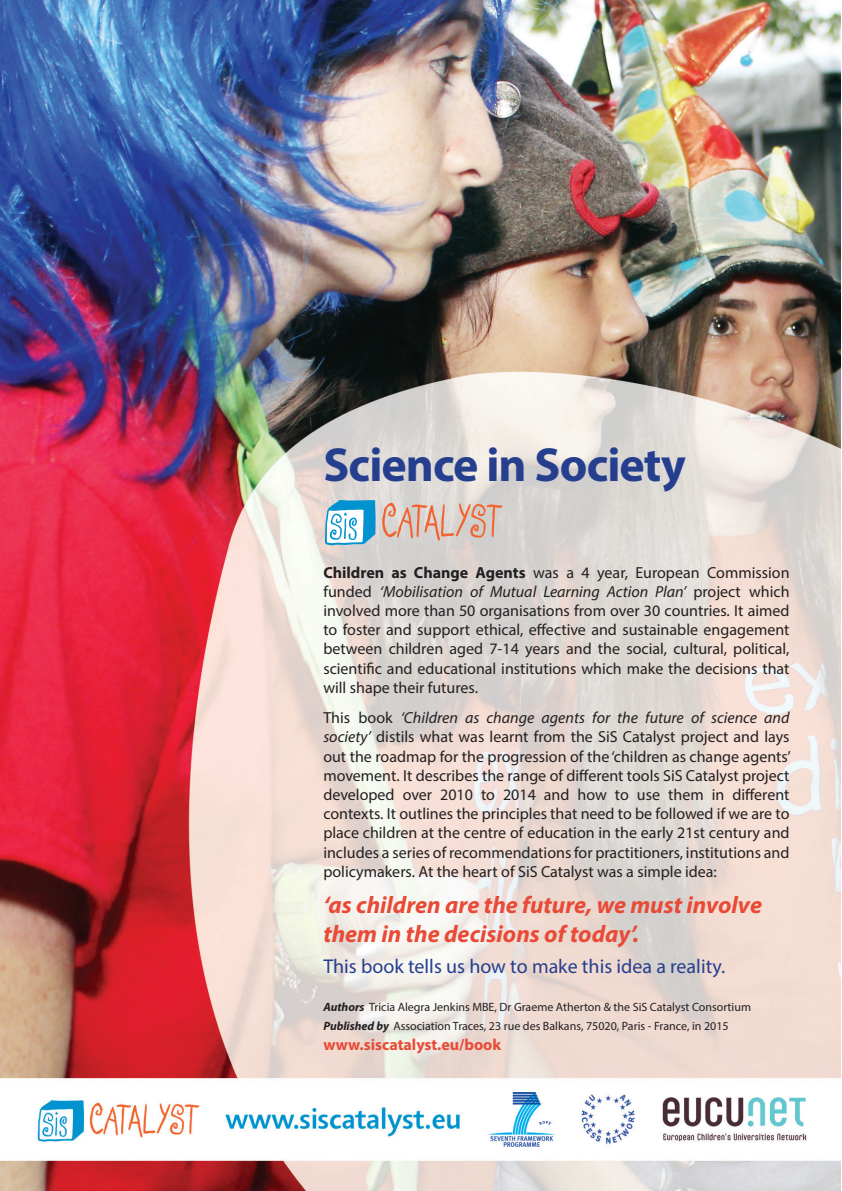
<style>
.page{position:relative;width:842px;height:1191px;background:#fff}
.page>*{position:absolute;margin:0;border:0;box-sizing:border-box;transform-origin:0 0}
.t1{font:700 48px "Myriad Pro";letter-spacing:-.02em;color:#253f8e}
.t2{font:italic 700 24px/28.8px "Myriad Pro";color:#e84a36}
.t3{font:20px "Myriad Pro";color:#253f8e}
.t4{font:16px/19.2px "Myriad Pro";color:#231f20;text-align:justify}
.t5{font:700 16px "Myriad Pro";color:#e84a36}
.t6{font:12px/19.2px "Myriad Pro";color:#231f20}
.s1{font-weight:700}
.s2{font-style:italic}
.s3{font-weight:700;font-style:italic}
</style>
<div class="page">
<img style="left:0;top:1px;width:840px;height:1190px">
<svg style="left:382px;top:503px;width:121px;height:37px;background:#dcbaac"></svg>
<svg style="left:325px;top:500px;width:51px;height:45px"></svg>
<h1 class="t1" style="left:323px;top:434px;width:364px">Science in Society</h1>
<p class="t4" style="left:323px;top:562px;width:468px"><span class="s1">Children as Change Agents</span> was a 4 year, European Commission funded <span class="s2">‘Mobilisation of Mutual Learning Action Plan’</span> project which involved more than 50 organisations from over 30 countries. It aimed to foster and support ethical, effective and sustainable engagement between children aged 7-14 years and the social, cultural, political, scientific and educational institutions which make the decisions that will shape their futures.</p>
<p class="t4" style="left:323px;top:708px;width:469px">This book <span class="s2">‘Children as change agents for the future of science and society’</span> distils what was learnt from the SiS Catalyst project and lays out the roadmap for the progression of the ‘children as change agents’ movement. It describes the range of different tools SiS Catalyst project developed over 2010 to 2014 and how to use them in different contexts. It outlines the principles that need to be followed if we are to place children at the centre of education in the early 21st century and includes a series of recommendations for practitioners, institutions and policymakers. At the heart of SiS Catalyst was a simple idea:</p>
<h2 class="t2" style="left:323px;top:889px;width:440px">‘as children are the future, we must involve them in the decisions of today’.</h2>
<p class="t3" style="left:323px;top:953px;width:403px">This book tells us how to make this idea a reality.</p>
<p class="t6" style="left:323px;top:997px;width:429px"><span class="s3">Authors</span> Tricia Alegra Jenkins MBE, Dr Graeme Atherton &amp; the SiS Catalyst Consortium<br><span class="s3">Published by</span> Association Traces, 23 rue des Balkans, 75020, Paris - France, in 2015</p>
<p class="t5" style="left:323px;top:1033px;width:179px">www.siscatalyst.eu/book</p>
</div>
